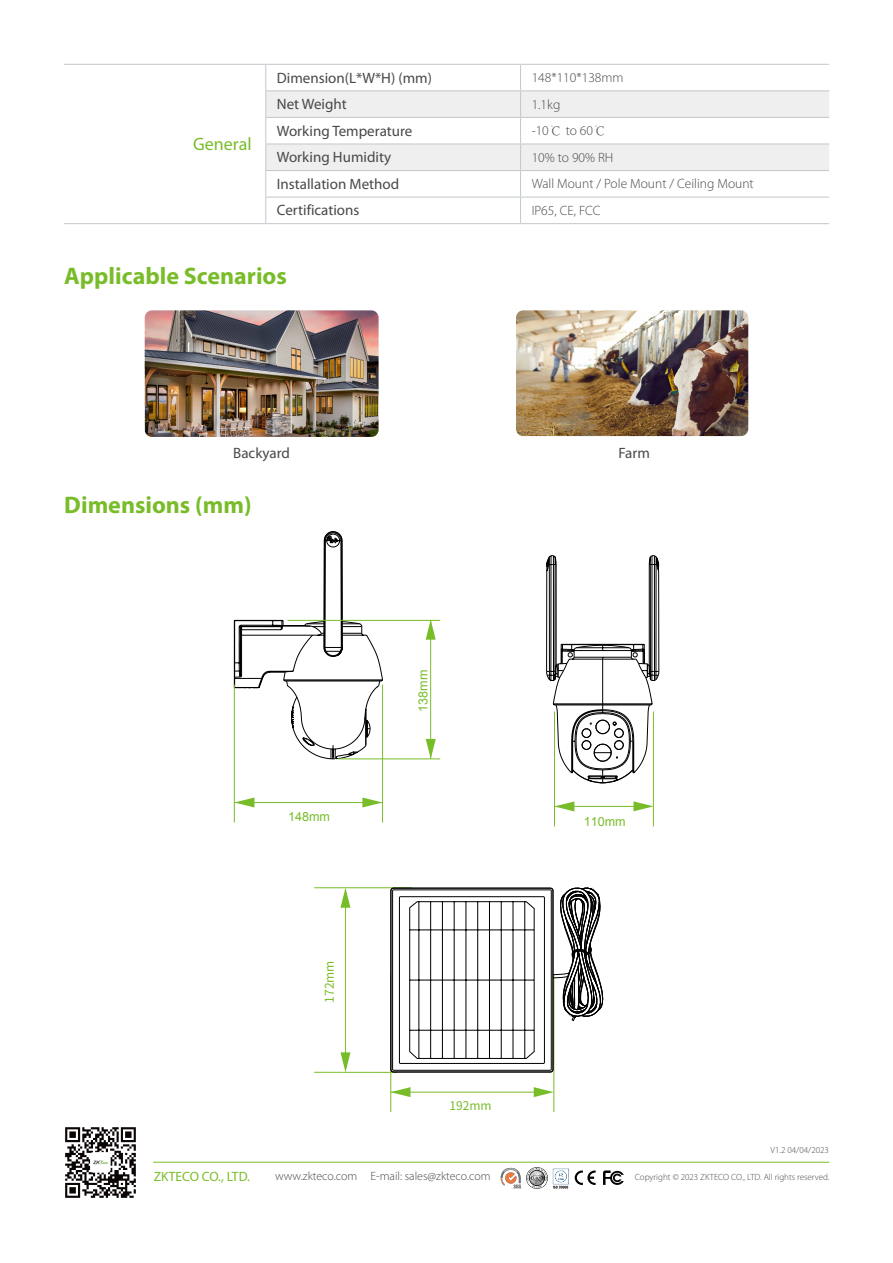
<style>
.page{position:relative;width:893px;height:1263px;background:#fff}
.page>*{position:absolute;margin:0;border:0;box-sizing:border-box;transform-origin:0 0}
.t1{font:700 24px "Myriad Pro";color:#79bc29}
.t2{font:18px "Myriad Pro";color:#79bc29}
.t3{font:15px "Myriad Pro";color:#484848}
.t4{font:300 13.5px "Myriad Pro";color:#484848}
.t5{font:13.5px "Myriad Pro";color:#79bc29}
.t6{font:12.6px "Arial";color:#78bd29}
.t7{font:300 12px "Myriad Pro";color:#484848}
.t8{font:12px "Source Han Sans CN";color:#79bc29}
.t9{font:300 9px "Myriad Pro";color:#484848}
.s1{font-family:"Adobe Song Std"}
</style>
<div class="page">
<img style="left:145px;top:310px;width:234px;height:127px">
<img style="left:516px;top:310px;width:232px;height:126px">
<img style="left:65px;top:1127px;width:71px;height:71px">
<hr style="left:153px;top:1162px;width:676px;height:1px;background:#79bc29">
<svg style="left:575px;top:1170px;width:21px;height:15px"></svg>
<svg style="left:603px;top:1170px;width:21px;height:15px"></svg>
<svg style="left:234px;top:540px;width:423px;height:238px"></svg>
<hr style="left:288px;top:620px;width:152px;height:1px;background:#78bd29">
<hr style="left:338px;top:759px;width:102px;height:1px;background:#78bd29">
<hr style="left:430px;top:620px;width:1px;height:139px;background:#78bd29">
<svg style="left:235px;top:797px;width:19px;height:10px"></svg>
<svg style="left:426px;top:739px;width:10px;height:20px"></svg>
<svg style="left:340px;top:1052px;width:10px;height:20px"></svg>
<svg style="left:391px;top:1087px;width:19px;height:10px"></svg>
<svg style="left:362px;top:797px;width:20px;height:10px"></svg>
<svg style="left:633px;top:801px;width:20px;height:10px"></svg>
<svg style="left:426px;top:620px;width:10px;height:20px"></svg>
<svg style="left:340px;top:888px;width:10px;height:20px"></svg>
<svg style="left:534px;top:1087px;width:20px;height:10px"></svg>
<hr style="left:382px;top:685px;width:1px;height:137px;background:#78bd29">
<hr style="left:234px;top:685px;width:1px;height:137px;background:#78bd29">
<hr style="left:234px;top:802px;width:148px;height:1px;background:#78bd29">
<hr style="left:554px;top:711px;width:1px;height:115px;background:#78bd29">
<hr style="left:653px;top:711px;width:1px;height:115px;background:#78bd29">
<hr style="left:554px;top:806px;width:94px;height:1px;background:#78bd29">
<img style="left:500px;top:1167px;width:22px;height:22px">
<img style="left:526px;top:1167px;width:21px;height:21px">
<img style="left:552px;top:1168px;width:17px;height:21px">
<hr style="left:266px;top:64px;width:255px;height:1px;background:#c6cacf">
<hr style="left:521px;top:64px;width:308px;height:1px;background:#c6cacf">
<hr style="left:521px;top:223px;width:308px;height:1px;background:#c6cacf">
<hr style="left:266px;top:223px;width:255px;height:1px;background:#c6cacf">
<hr style="left:64px;top:64px;width:202px;height:1px;background:#c6cacf">
<svg style="left:265px;top:65px;width:564px;height:158px"></svg>
<hr style="left:64px;top:223px;width:202px;height:1px;background:#c6cacf">
<hr style="left:314px;top:887px;width:98px;height:1px;background:#78bd29">
<hr style="left:314px;top:1072px;width:83px;height:1px;background:#78bd29">
<hr style="left:345px;top:906px;width:1px;height:154px;background:#78bd29">
<hr style="left:554px;top:974px;width:1px;height:138px;background:#78bd29">
<hr style="left:390px;top:974px;width:1px;height:138px;background:#78bd29">
<hr style="left:390px;top:1092px;width:149px;height:1px;background:#78bd29">
<svg style="left:390px;top:801px;width:218px;height:272px"></svg>
<p class="t2" style="left:193px;top:133px;width:60px">General</p>
<p class="t3" style="left:277px;top:68px;width:157px">Dimension(L*W*H) (mm)</p>
<p class="t4" style="left:532px;top:70px;width:93px">148*110*138mm</p>
<p class="t3" style="left:277px;top:95px;width:71px">Net Weight</p>
<p class="t4" style="left:532px;top:96px;width:30px">1.1kg</p>
<p class="t3" style="left:277px;top:121px;width:137px">Working Temperature</p>
<p class="t4" style="left:532px;top:123px;width:76px">-10<span class="s1">℃</span> to 60<span class="s1">℃</span></p>
<p class="t3" style="left:277px;top:148px;width:116px">Working Humidity</p>
<p class="t4" style="left:532px;top:149px;width:83px">10% to 90% RH</p>
<p class="t3" style="left:277px;top:175px;width:124px">Installation Method</p>
<p class="t4" style="left:532px;top:176px;width:224px">Wall Mount / Pole Mount / Ceiling Mount</p>
<p class="t3" style="left:277px;top:201px;width:84px">Certifications</p>
<p class="t4" style="left:532px;top:202px;width:70px">IP65, CE, FCC</p>
<h1 class="t1" style="left:64px;top:260px;width:224px">Applicable Scenarios</h1>
<p class="t3" style="left:233px;top:443px;width:58px">Backyard</p>
<p class="t3" style="left:619px;top:443px;width:33px">Farm</p>
<h1 class="t1" style="left:64px;top:489px;width:189px">Dimensions (mm)</h1>
<p class="t6" style="left:288px;top:809px;width:43px">148mm</p>
<p class="t8" style="left:323px;top:1003px;width:44px;rotate:-90deg">172mm</p>
<p class="t6" style="left:415px;top:712px;width:43px;rotate:-90deg">138mm</p>
<p class="t8" style="left:449px;top:1099px;width:44px">192mm</p>
<p class="t6" style="left:584px;top:814px;width:43px">110mm</p>
<p class="t9" style="left:771px;top:1145px;width:60px">V1.2 04/04/2023</p>
<p class="t5" style="left:154px;top:1168px;width:98px">ZKTECO CO., LTD.</p>
<p class="t7" style="left:275px;top:1169px;width:217px">www.zkteco.com E-mail: sales@zkteco.com</p>
<p class="t9" style="left:635px;top:1172px;width:196px">Copyright © 2023 ZKTECO CO., LTD. All rights reserved.</p>
</div>
